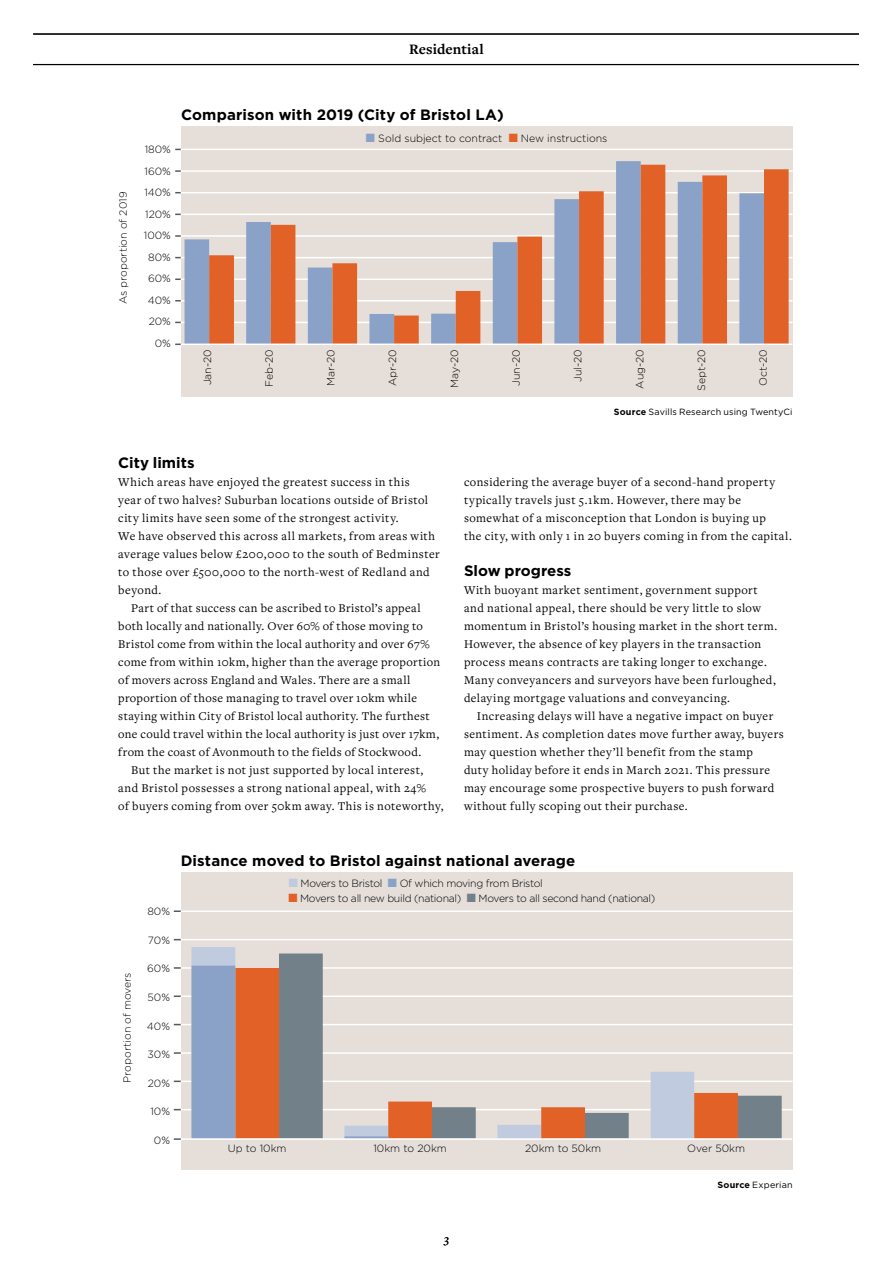
<style>
.page{position:relative;width:893px;height:1263px;background:#fff}
.page>*{position:absolute;margin:0;border:0;box-sizing:border-box;transform-origin:0 0}
.t1{font:700 15px "Gotham";letter-spacing:.01em;color:#000}
.t2{font:700 15px "Freight Text Pro";letter-spacing:.005em;color:#000}
.t3{font:12.3px/18px "Freight Text Pro";letter-spacing:.04em;color:#000}
.t4{font:italic 12px "Freight Text Pro";color:#000}
.t5{font:300 10.5px/21.5px "Gotham";color:#000;text-align:right}
.t6{font:300 10.5px "Gotham";letter-spacing:-.03em;color:#000}
.t7{font:9px "Gotham";letter-spacing:.015em;color:#000}
.s1{color:#8aa2c7}
.s2{color:#e16127}
.s3{font-weight:700}
.s4{color:#c0cbdf}
.s5{color:#72808a}
</style>
<div class="page">
<svg style="left:175px;top:278px;width:6px;height:2px"></svg>
<svg style="left:175px;top:235px;width:6px;height:2px"></svg>
<svg style="left:175px;top:170px;width:6px;height:2px"></svg>
<div style="left:181px;top:126px;width:612px;height:271px;background:#e5ded9"></div>
<hr style="left:174px;top:1109px;width:612px;height:1px;background:#58595b">
<hr style="left:174px;top:1080px;width:612px;height:2px;background:#58595b">
<hr style="left:174px;top:1052px;width:612px;height:2px;background:#58595b">
<hr style="left:174px;top:1024px;width:612px;height:1px;background:#58595b">
<hr style="left:174px;top:995px;width:612px;height:2px;background:#58595b">
<hr style="left:174px;top:967px;width:612px;height:2px;background:#58595b">
<hr style="left:174px;top:939px;width:612px;height:1px;background:#58595b">
<hr style="left:174px;top:910px;width:612px;height:2px;background:#58595b">
<hr style="left:174px;top:1138px;width:611px;height:2px;background:#58595b">
<div style="left:181px;top:873px;width:612px;height:297px;background:#e5ded9"></div>
<hr style="left:33px;top:33px;width:826px;height:2px;background:#000">
<hr style="left:33px;top:64px;width:826px;height:1px;background:#000">
<hr style="left:181px;top:322px;width:612px;height:1px;background:#fff">
<hr style="left:181px;top:300px;width:612px;height:1px;background:#fff">
<hr style="left:181px;top:278px;width:612px;height:2px;background:#fff">
<hr style="left:181px;top:257px;width:612px;height:1px;background:#fff">
<hr style="left:181px;top:235px;width:612px;height:2px;background:#fff">
<hr style="left:181px;top:214px;width:612px;height:1px;background:#fff">
<hr style="left:181px;top:192px;width:612px;height:1px;background:#fff">
<hr style="left:181px;top:170px;width:612px;height:2px;background:#fff">
<hr style="left:181px;top:149px;width:612px;height:1px;background:#fff">
<svg style="left:185px;top:161px;width:481px;height:183px"></svg>
<svg style="left:209px;top:165px;width:580px;height:179px"></svg>
<hr style="left:181px;top:344px;width:612px;height:1px;background:#fff">
<hr style="left:181px;top:1109px;width:612px;height:1px;background:#fff">
<hr style="left:181px;top:1080px;width:612px;height:2px;background:#fff">
<hr style="left:181px;top:1052px;width:612px;height:2px;background:#fff">
<hr style="left:181px;top:1024px;width:612px;height:1px;background:#fff">
<hr style="left:181px;top:995px;width:612px;height:2px;background:#fff">
<hr style="left:181px;top:967px;width:612px;height:2px;background:#fff">
<hr style="left:181px;top:939px;width:612px;height:1px;background:#fff">
<hr style="left:181px;top:910px;width:612px;height:2px;background:#fff">
<svg style="left:192px;top:947px;width:44px;height:19px"></svg>
<svg style="left:279px;top:953px;width:503px;height:185px"></svg>
<svg style="left:192px;top:966px;width:196px;height:172px"></svg>
<hr style="left:181px;top:1138px;width:611px;height:2px;background:#fff">
<p class="t2" style="left:409px;top:40px;width:76px">Residential</p>
<p class="t1" style="left:181px;top:104px;width:324px">Comparison with 2019 (City of Bristol LA)</p>
<p class="t5" style="left:112px;top:304px;width:114px;rotate:-90deg">As proportion of 2019</p>
<p class="t5" style="left:144px;top:139px;width:29px">180%<br>160%<br>140%<br>120%<br>100%<br>80%<br>60%<br>40%<br>20%<br>0%</p>
<p class="t5" style="left:366px;top:127px;width:243px"><span class="s1">■</span> Sold subject to contract <span class="s2">■</span> New instructions</p>
<p class="t5" style="left:196px;top:385px;width:38px;rotate:-90deg">Jan-20</p>
<p class="t5" style="left:258px;top:387px;width:39px;rotate:-90deg">Feb-20</p>
<p class="t5" style="left:320px;top:386px;width:39px;rotate:-90deg">Mar-20</p>
<p class="t5" style="left:382px;top:386px;width:39px;rotate:-90deg">Apr-20</p>
<p class="t5" style="left:443px;top:388px;width:40px;rotate:-90deg">May-20</p>
<p class="t5" style="left:505px;top:386px;width:38px;rotate:-90deg">Jun-20</p>
<p class="t5" style="left:567px;top:382px;width:34px;rotate:-90deg">Jul-20</p>
<p class="t5" style="left:629px;top:389px;width:41px;rotate:-90deg">Aug-20</p>
<p class="t5" style="left:690px;top:391px;width:43px;rotate:-90deg">Sept-20</p>
<p class="t5" style="left:752px;top:386px;width:39px;rotate:-90deg">Oct-20</p>
<p class="t7" style="left:614px;top:406px;width:180px"><span class="s3">Source</span> Savills Research using TwentyCi</p>
<p class="t1" style="left:118px;top:453px;width:78px">City limits</p>
<p class="t3" style="left:118px;top:473px;width:293px">Which areas have enjoyed the greatest success in this</p>
<p class="t3" style="left:118px;top:491px;width:311px">year of two halves? Suburban locations outside of Bristol</p>
<p class="t3" style="left:118px;top:509px;width:282px">city limits have seen some of the strongest activity.</p>
<p class="t3" style="left:118px;top:527px;width:318px">We have observed this across all markets, from areas with</p>
<p class="t3" style="left:118px;top:545px;width:323px">average values below £200,000 to the south of Bedminster</p>
<p class="t3" style="left:118px;top:563px;width:313px">to those over £500,000 to the north-west of Redland and</p>
<p class="t3" style="left:118px;top:581px;width:45px">beyond.</p>
<p class="t3" style="left:131px;top:599px;width:291px">Part of that success can be ascribed to Bristol’s appeal</p>
<p class="t3" style="left:118px;top:617px;width:306px">both locally and nationally. Over 60% of those moving to</p>
<p class="t3" style="left:118px;top:635px;width:313px">Bristol come from within the local authority and over 67%</p>
<p class="t3" style="left:118px;top:653px;width:323px">come from within 10km, higher than the average proportion</p>
<p class="t3" style="left:118px;top:671px;width:294px">of movers across England and Wales. There are a small</p>
<p class="t3" style="left:118px;top:689px;width:300px">proportion of those managing to travel over 10km while</p>
<p class="t3" style="left:118px;top:707px;width:313px">staying within City of Bristol local authority. The furthest</p>
<p class="t3" style="left:118px;top:725px;width:322px">one could travel within the local authority is just over 17km,</p>
<p class="t3" style="left:118px;top:743px;width:304px">from the coast of Avonmouth to the fields of Stockwood.</p>
<p class="t3" style="left:131px;top:761px;width:294px">But the market is not just supported by local interest,</p>
<p class="t3" style="left:118px;top:779px;width:309px">and Bristol possesses a strong national appeal, with 24%</p>
<p class="t3" style="left:118px;top:797px;width:327px">of buyers coming from over 50km away. This is noteworthy,</p>
<p class="t3" style="left:464px;top:473px;width:329px">considering the average buyer of a second-hand property typically travels just 5.1km. However, there may be somewhat of a misconception that London is buying up<br>the city, with only 1 in 20 buyers coming in from the capital.</p>
<p class="t1" style="left:464px;top:561px;width:109px">Slow progress</p>
<p class="t3" style="left:464px;top:581px;width:315px">With buoyant market sentiment, government support and national appeal, there should be very little to slow momentum in Bristol’s housing market in the short term.<br>However, the absence of key players in the transaction process means contracts are taking longer to exchange.<br>Many conveyancers and surveyors have been furloughed, delaying mortgage valuations and conveyancing.</p>
<p class="t3" style="left:464px;top:707px;width:321px;text-indent:13px">Increasing delays will have a negative impact on buyer sentiment. As completion dates move further away, buyers may question whether they’ll benefit from the stamp<br>duty holiday before it ends in March 2021. This pressure may encourage some prospective buyers to push forward without fully scoping out their purchase.</p>
<p class="t1" style="left:181px;top:850px;width:396px">Distance moved to Bristol against national average</p>
<p class="t5" style="left:116px;top:1082px;width:112px;rotate:-90deg">Proportion of movers</p>
<p class="t5" style="left:147px;top:901px;width:24px">80%</p>
<p class="t5" style="left:148px;top:929px;width:24px">70%</p>
<p class="t5" style="left:147px;top:958px;width:24px">60%</p>
<p class="t5" style="left:148px;top:986px;width:24px">50%</p>
<p class="t5" style="left:147px;top:1015px;width:25px">40%</p>
<p class="t5" style="left:148px;top:1043px;width:24px">30%</p>
<p class="t5" style="left:148px;top:1072px;width:24px">20%</p>
<p class="t5" style="left:150px;top:1100px;width:21px">10%</p>
<p class="t5" style="left:154px;top:1129px;width:18px">0%</p>
<p class="t6" style="left:289px;top:877px;width:256px"><span class="s4">■</span> Movers to Bristol <span class="s1">■</span> Of which moving from Bristol</p>
<p class="t6" style="left:288px;top:892px;width:368px"><span class="s2">■</span> Movers to all new build (national) <span class="s5">■</span> Movers to all second hand (national)</p>
<p class="t5" style="left:228px;top:1137px;width:60px">Up to 10km</p>
<p class="t5" style="left:373px;top:1137px;width:75px">10km to 20km</p>
<p class="t5" style="left:525px;top:1137px;width:78px">20km to 50km</p>
<p class="t5" style="left:687px;top:1137px;width:59px">Over 50km</p>
<p class="t4" style="left:444px;top:1231px;width:6px">3</p>
<p class="t7" style="left:718px;top:1179px;width:77px"><span class="s3">Source</span> Experian</p>
</div>
